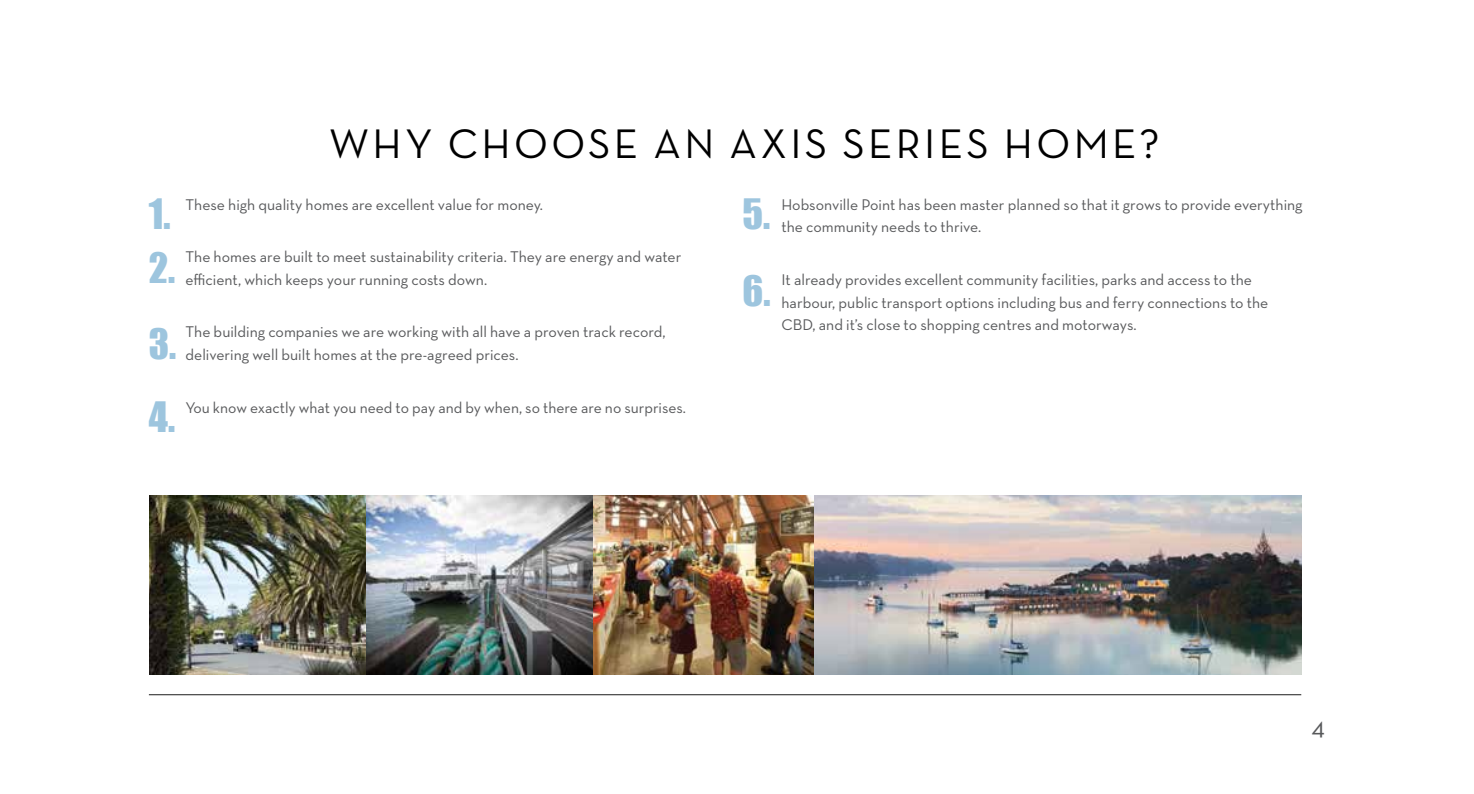
<style>
.page{position:relative;width:1474px;height:794px;background:#fff}
.page>*{position:absolute;margin:0;border:0;box-sizing:border-box;transform-origin:0 0}
.t1{font:42px "Neutra Text TF";letter-spacing:.08em;color:#000}
.t2{font:38.5px/54.1px "Impact";color:#9dc5de}
.t3{font:26.25px "Neutra Text TF";color:#58595b}
.t4{font:15.75px/22.8px "Neutra Text TF";color:#58595b}
</style>
<div class="page">
<img style="left:813px;top:495px;width:488px;height:180px">
<hr style="left:149px;top:694px;width:1152px;height:1px;background:#000">
<img style="left:149px;top:495px;width:217px;height:180px">
<img style="left:366px;top:495px;width:447px;height:180px">
<h2 class="t2" style="left:149px;top:186px;width:28px">1.<br>2.</h2>
<h2 class="t2" style="left:149px;top:306px;width:29px;line-height:73.5px">3.<br>4.</h2>
<h1 class="t1" style="left:329px;top:119px;width:152px">WHY choos</h1>
<h1 class="t1" style="left:614px;top:119px;width:169px">e an Axis</h1>
<h1 class="t1" style="left:842px;top:119px;width:195px">SERIES hom</h1>
<h1 class="t1" style="left:1112px;top:119px;width:49px">e?</h1>
<p class="t4" style="left:185px;top:192px;width:359px">These high quality homes are excellent value for money.</p>
<p class="t4" style="left:185px;top:245px;width:497px">The homes are built to meet sustainability criteria. They are energy and water efficient, which keeps your running costs down.</p>
<p class="t4" style="left:185px;top:320px;width:481px">The building companies we are working with all have a proven track record, delivering well built homes at the pre-agreed prices.</p>
<p class="t4" style="left:185px;top:396px;width:502px">You know exactly what you need to pay and by when, so there are no surprises.</p>
<p class="t4" style="left:781px;top:192px;width:522px">Hobsonville Point has been master planned so that it grows to provide everything the community needs to thrive.</p>
<p class="t4" style="left:781px;top:268px;width:488px">It already provides excellent community facilities, parks and access to the harbour, public transport options including bus and ferry connections to the<br>CBD, and it’s close to shopping centres and motorways.</p>
<h2 class="t2" style="left:742px;top:174px;width:29px;line-height:76.8px">5.<br>6.</h2>
<h3 class="t3" style="left:1311px;top:710px;width:15px">4</h3>
</div>
